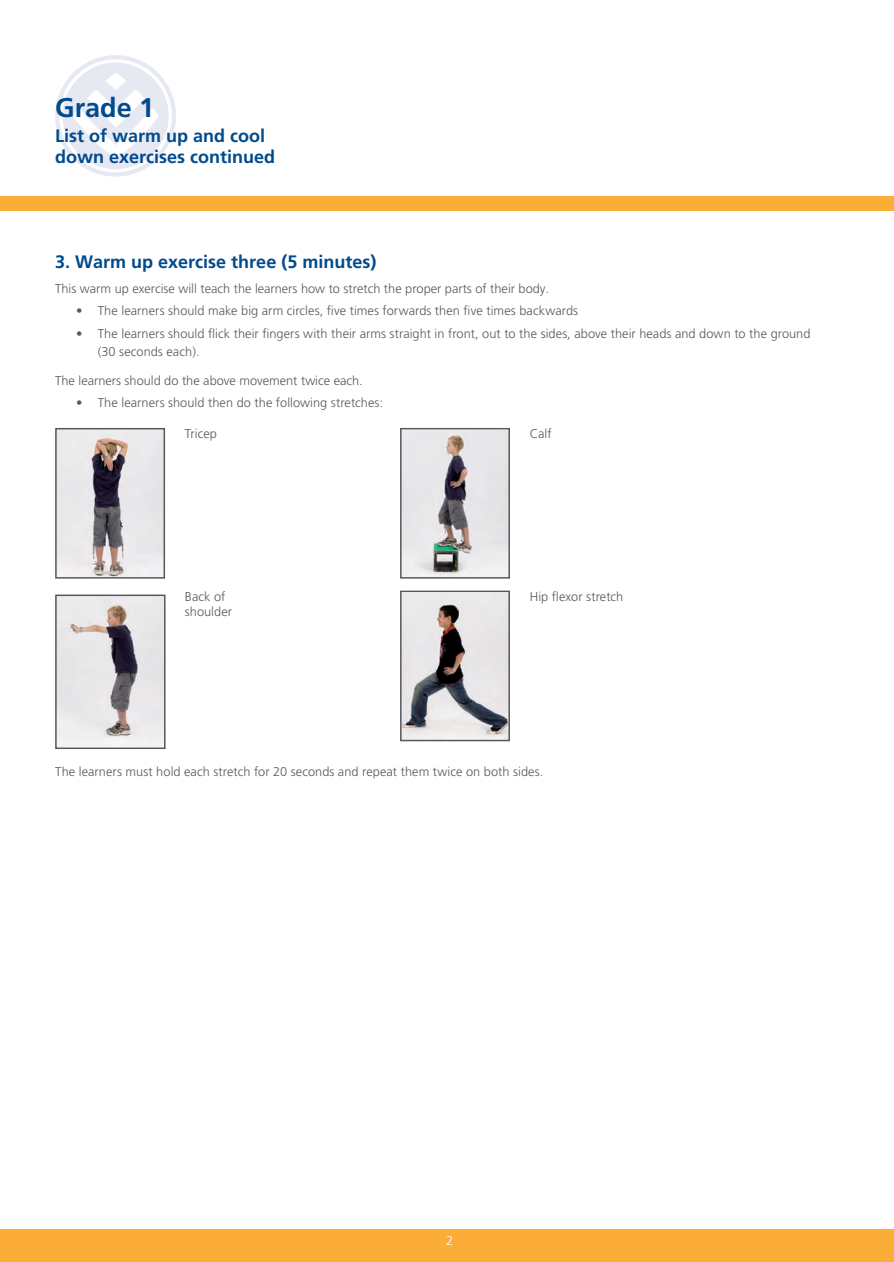
<style>
.page{position:relative;width:894px;height:1262px;background:#fff}
.page>*{position:absolute;margin:0;border:0;box-sizing:border-box;transform-origin:0 0}
.t1{font:700 27px "Frutiger";color:#004a8d}
.t2{font:700 18px/21px "Frutiger";color:#004a8d}
.t3{font:300 12.75px/18px "Frutiger";color:#57585a}
.t4{font:300 12.75px "Frutiger";color:#fff}
</style>
<div class="page">
<div style="left:0;top:196px;width:894px;height:15px;background:#fbad38"></div>
<div style="left:0;top:1229px;width:894px;height:33px;background:#fbad38"></div>
<img style="left:58px;top:597px;width:104px;height:149px">
<div style="left:55px;top:594px;width:110px;height:155px;border:2px solid #57585a"></div>
<img style="left:403px;top:431px;width:104px;height:144px">
<div style="left:400px;top:428px;width:110px;height:150px;border:2px solid #57585a"></div>
<img style="left:58px;top:431px;width:104px;height:144px">
<div style="left:55px;top:428px;width:110px;height:150px;border:2px solid #57585a"></div>
<img style="left:403px;top:593px;width:104px;height:145px">
<div style="left:400px;top:590px;width:110px;height:151px;border:2px solid #57585a"></div>
<svg style="left:55px;top:55px;width:121px;height:122px"></svg>
<p class="t1" style="left:55px;top:96px;width:101px">Grade 1</p>
<p class="t2" style="left:55px;top:126px;width:222px">List of warm up and cool down exercises continued</p>
<p class="t2" style="left:55px;top:253px;width:323px">3. Warm up exercise three (5 minutes)</p>
<p class="t3" style="left:55px;top:281px;width:495px">This warm up exercise will teach the learners how to stretch the proper parts of their body.</p>
<p class="t3" style="left:76px;top:303px;width:503px">• The learners should make big arm circles, five times forwards then five times backwards</p>
<p class="t3" style="left:98px;top:325px;width:714px;text-indent:-22px">• The learners should flick their fingers with their arms straight in front, out to the sides, above their heads and down to the ground (30 seconds each).</p>
<p class="t3" style="left:55px;top:372px;width:309px">The learners should do the above movement twice each.</p>
<p class="t3" style="left:76px;top:395px;width:309px">• The learners should then do the following stretches:</p>
<p class="t3" style="left:185px;top:425px;width:34px">Tricep</p>
<p class="t3" style="left:185px;top:590px;width:49px;line-height:15px">Back of shoulder</p>
<p class="t3" style="left:530px;top:425px;width:23px">Calf</p>
<p class="t3" style="left:530px;top:588px;width:95px">Hip flexor stretch</p>
<p class="t3" style="left:55px;top:764px;width:490px">The learners must hold each stretch for 20 seconds and repeat them twice on both sides.</p>
<p class="t4" style="left:446px;top:1235px;width:9px">2</p>
</div>
